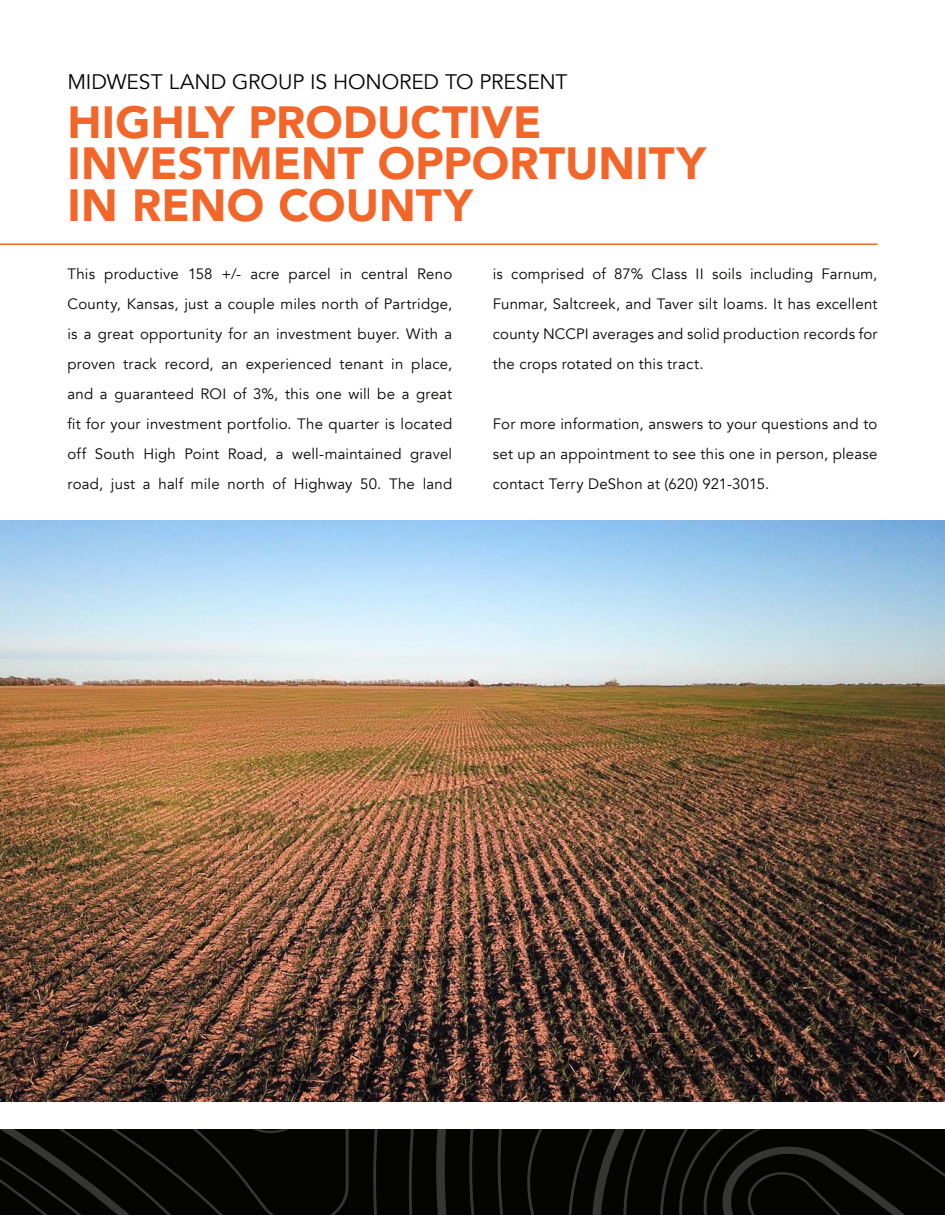
<style>
.page{position:relative;width:945px;height:1215px;background:#fff}
.page>*{position:absolute;margin:0;border:0;box-sizing:border-box;transform-origin:0 0}
.t1{font:900 45px/41.5px "Avenir";letter-spacing:.005em;color:#f2662a}
.t2{font:21px "Avenir";letter-spacing:-.005em;color:#040503}
.t3{font:15px/30px "Avenir";letter-spacing:.015em;color:#040503;text-align:justify}
</style>
<div class="page">
<hr style="left:0;top:243px;width:878px;height:2px;background:#f2662a">
<svg style="left:0;top:1130px;width:945px;height:85px;background:#090a08"></svg>
<img style="left:0;top:520px;width:945px;height:581px">
<p class="t2" style="left:68px;top:69px;width:502px">MIDWEST LAND GROUP IS HONORED TO PRESENT</p>
<p class="t1" style="left:68px;top:100px;width:640px">HIGHLY PRODUCTIVE<br>INVESTMENT OPPORTUNITY</p>
<p class="t1" style="left:68px;top:183px;width:407px">IN RENO COUNTY</p>
<p class="t3" style="left:68px;top:259px;width:386px">This productive 158 +/- acre parcel in central Reno County, Kansas, just a couple miles north of Partridge, is a great opportunity for an investment buyer. With a proven track record, an experienced tenant in place, and a guaranteed ROI of 3%, this one will be a great fit for your investment portfolio. The quarter is located off South High Point Road, a well-maintained gravel road, just a half mile north of Highway 50. The land</p>
<p class="t3" style="left:493px;top:259px;width:386px">is comprised of 87% Class II soils including Farnum, Funmar, Saltcreek, and Taver silt loams. It has excellent county NCCPI averages and solid production records for the crops rotated on this tract.</p>
<p class="t3" style="left:493px;top:409px;width:386px">For more information, answers to your questions and to set up an appointment to see this one in person, please contact Terry DeShon at (620) 921-3015.</p>
</div>
